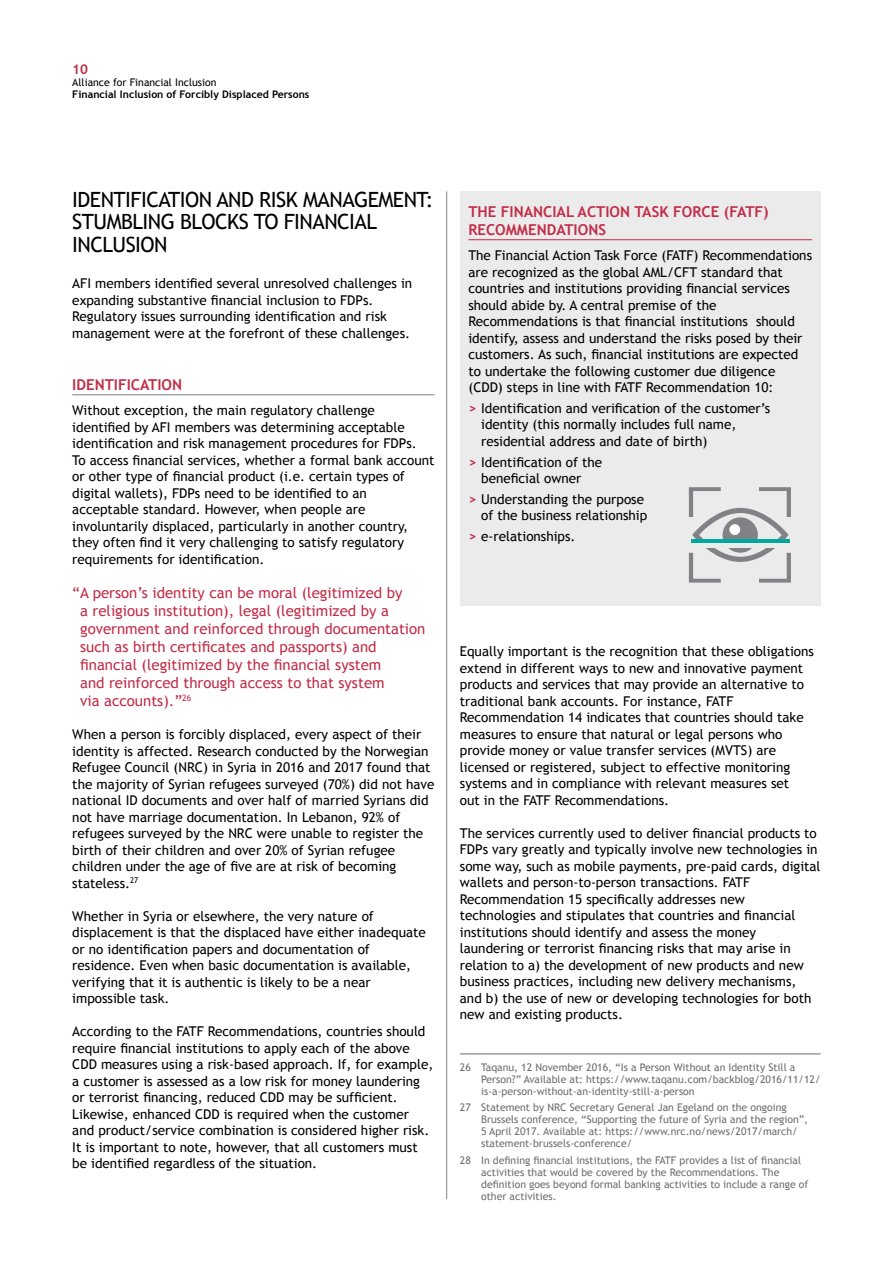
<style>
.page{position:relative;width:893px;height:1263px;background:#fff}
.page>*{position:absolute;margin:0;border:0;box-sizing:border-box;transform-origin:0 0}
.t1{font:21px/22.5px "Trebuchet MS";letter-spacing:-.025em;color:#000}
.t2{font:15px/18px "Trebuchet MS";color:#c22d48}
.t3{font:700 15px/18px "Trebuchet MS";color:#c22d48}
.t4{font:13.5px/16.5px "Trebuchet MS";color:#000}
.t5{font:700 13.5px "Trebuchet MS";color:#c12e47}
.t6{font:10.5px/12px "Trebuchet MS";color:#6d6e71}
.t7{font:700 10.5px "Trebuchet MS";color:#000}
.t8{font:10.5px "Trebuchet MS";color:#000}
.s1{font-weight:700;color:#c22d48}
</style>
<div class="page">
<hr style="left:446px;top:191px;width:1px;height:1008px;background:#808285">
<hr style="left:460px;top:1054px;width:361px;height:1px;background:#6d6e71">
<hr style="left:72px;top:394px;width:362px;height:1px;background:#807f83">
<div style="left:460px;top:191px;width:361px;height:415px;background:#ebebec"></div>
<hr style="left:468px;top:239px;width:344px;height:1px;background:#c22d48">
<svg style="left:689px;top:487px;width:102px;height:96px"></svg>
<p class="t5" style="left:72px;top:61px;width:17px">10</p>
<p class="t8" style="left:72px;top:76px;width:146px">Alliance for Financial Inclusion</p>
<p class="t7" style="left:72px;top:87px;width:239px">Financial Inclusion of Forcibly Displaced Persons</p>
<h1 class="t1" style="left:72px;top:188px;width:363px">IDENTIFICATION AND RISK MANAGEMENT:<br>STUMBLING BLOCKS TO FINANCIAL<br>INCLUSION</h1>
<p class="t4" style="left:72px;top:275px;width:341px">AFI members identified several unresolved challenges in expanding substantive financial inclusion to FDPs.<br>Regulatory issues surrounding identification and risk management were at the forefront of these challenges.</p>
<p class="t3" style="left:72px;top:376px;width:111px">IDENTIFICATION</p>
<p class="t4" style="left:72px;top:402px;width:364px">Without exception, the main regulatory challenge identified by AFI members was determining acceptable identification and risk management procedures for FDPs.<br>To access financial services, whether a formal bank account or other type of financial product (i.e. certain types of digital wallets), FDPs need to be identified to an acceptable standard. However, when people are involuntarily displaced, particularly in another country, they often find it very challenging to satisfy regulatory requirements for identification.</p>
<p class="t2" style="left:80px;top:584px;width:347px;text-indent:-8px">“A person’s identity can be moral (legitimized by<br>a religious institution), legal (legitimized by a government and reinforced through documentation such as birth certificates and passports) and financial (legitimized by the financial system<br>and reinforced through access to that system<br>via accounts).”<sup>26</sup></p>
<p class="t4" style="left:72px;top:726px;width:364px">When a person is forcibly displaced, every aspect of their identity is affected. Research conducted by the Norwegian Refugee Council (NRC) in Syria in 2016 and 2017 found that the majority of Syrian refugees surveyed (70%) did not have national ID documents and over half of married Syrians did not have marriage documentation. In Lebanon, 92% of refugees surveyed by the NRC were unable to register the birth of their children and over 20% of Syrian refugee children under the age of five are at risk of becoming stateless.<sup>27</sup></p>
<p class="t4" style="left:72px;top:908px;width:355px">Whether in Syria or elsewhere, the very nature of displacement is that the displaced have either inadequate or no identification papers and documentation of residence. Even when basic documentation is available, verifying that it is authentic is likely to be a near impossible task.</p>
<p class="t4" style="left:72px;top:1023px;width:363px">According to the FATF Recommendations, countries should require financial institutions to apply each of the above CDD measures using a risk-based approach. If, for example, a customer is assessed as a low risk for money laundering or terrorist financing, reduced CDD may be sufficient.<br>Likewise, enhanced CDD is required when the customer and product/service combination is considered higher risk.<br>It is important to note, however, that all customers must be identified regardless of the situation.</p>
<p class="t3" style="left:468px;top:203px;width:302px">THE FINANCIAL ACTION TASK FORCE (FATF)<br>RECOMMENDATIONS</p>
<p class="t4" style="left:468px;top:247px;width:345px">The Financial Action Task Force (FATF) Recommendations are recognized as the global AML/CFT standard that countries and institutions providing financial services should abide by. A central premise of the Recommendations is that financial institutions should identify, assess and understand the risks posed by their customers. As such, financial institutions are expected to undertake the following customer due diligence (CDD) steps in line with FATF Recommendation 10:</p>
<p class="t4" style="left:481px;top:400px;width:291px;text-indent:-13px"><span class="s1">&gt;</span> Identification and verification of the customer’s identity (this normally includes full name, residential address and date of birth)</p>
<p class="t4" style="left:468px;top:454px;width:135px;text-align:center"><span class="s1">&gt;</span> Identification of the beneficial owner</p>
<p class="t4" style="left:468px;top:491px;width:180px;text-align:right"><span class="s1">&gt;</span> Understanding the purpose of the business relationship</p>
<p class="t4" style="left:468px;top:528px;width:109px"><span class="s1">&gt;</span> e-relationships.</p>
<p class="t4" style="left:460px;top:643px;width:356px">Equally important is the recognition that these obligations extend in different ways to new and innovative payment products and services that may provide an alternative to traditional bank accounts. For instance, FATF Recommendation 14 indicates that countries should take measures to ensure that natural or legal persons who provide money or value transfer services (MVTS) are licensed or registered, subject to effective monitoring systems and in compliance with relevant measures set<br>out in the FATF Recommendations.</p>
<p class="t4" style="left:460px;top:825px;width:362px">The services currently used to deliver financial products to FDPs vary greatly and typically involve new technologies in some way, such as mobile payments, pre-paid cards, digital wallets and person-to-person transactions. FATF Recommendation 15 specifically addresses new technologies and stipulates that countries and financial institutions should identify and assess the money laundering or terrorist financing risks that may arise in relation to a) the development of new products and new business practices, including new delivery mechanisms, and b) the use of new or developing technologies for both new and existing products.</p>
<p class="t6" style="left:481px;top:1061px;width:341px;text-indent:-21px">26 Taqanu, 12 November 2016, “Is a Person Without an Identity Still a<br>Person?” Available at: https://www.taqanu.com/backblog/2016/11/12/ is-a-person-without-an-identity-still-a-person</p>
<p class="t6" style="left:481px;top:1102px;width:328px;text-indent:-21px">27 Statement by NRC Secretary General Jan Egeland on the ongoing Brussels conference, “Supporting the future of Syria and the region”, 5 April 2017. Available at: https://www.nrc.no/news/2017/march/ statement-brussels-conference/</p>
<p class="t6" style="left:481px;top:1154px;width:329px;text-indent:-21px">28 In defining financial institutions, the FATF provides a list of financial activities that would be covered by the Recommendations. The definition goes beyond formal banking activities to include a range of other activities.</p>
</div>
